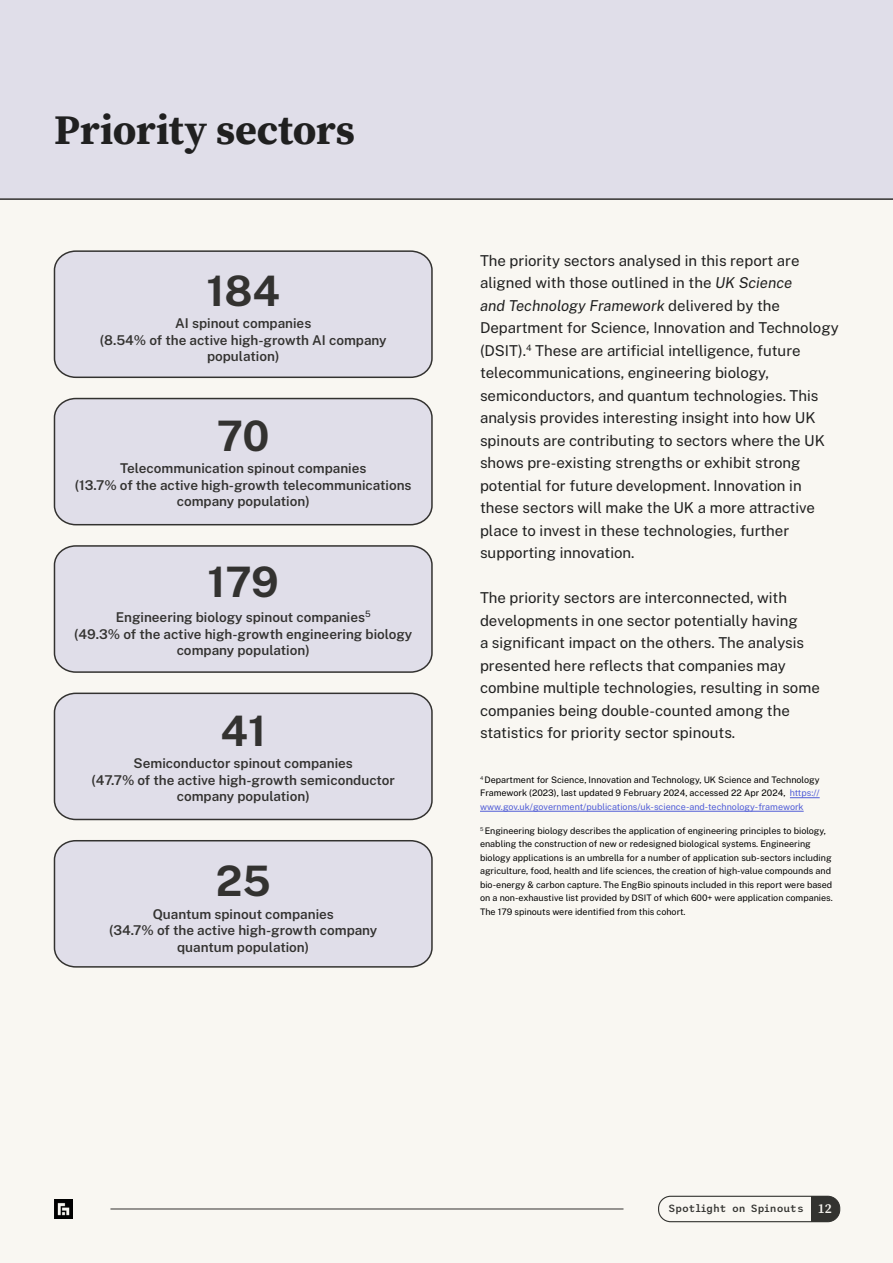
<style>
.page{position:relative;width:893px;height:1263px;background:#f9f7f2}
.page>*{position:absolute;margin:0;border:0;box-sizing:border-box;transform-origin:0 0}
.t1{font:700 42px "Source Serif Pro";letter-spacing:-.005em;color:#202020}
.t2{font:700 42px "Public Sans";color:#333230}
.t3{font:15px/22.5px "Public Sans";color:#202020}
.t4{font:600 13.5px/16.5px "Public Sans";color:#333230;text-align:center}
.t5{font:500 10.5px "Trispace";color:#333330}
.t6{font:9px/13.5px "Public Sans";color:#000;text-align:justify}
.s1{font-style:italic}
.s2{color:#4f5cd6}
.s3{font-family:"Source Serif Pro";font-weight:600;font-size:13.5px;color:#f9f7f2}
</style>
<div class="page">
<img style="left:54px;top:1199px;width:19px;height:19px">
<div style="left:658px;top:1196px;width:182px;height:26px;border:1px solid #333330;border-radius:12px"></div>
<svg style="left:828px;top:1196px;width:12px;height:26px"></svg>
<div style="left:812px;top:1196px;width:16px;height:26px;background:#333330"></div>
<hr style="left:110px;top:1209px;width:513px;height:1px;background:#333230">
<div style="left:0;top:0;width:893px;height:200px;background:#e0dee9"></div>
<div style="left:53px;top:250px;width:380px;height:129px;background:#e0dee9"></div>
<div style="left:53px;top:397px;width:380px;height:129px;background:#e0dee9"></div>
<div style="left:53px;top:545px;width:380px;height:128px;background:#e0dee9"></div>
<div style="left:53px;top:692px;width:380px;height:129px;background:#e0dee9"></div>
<div style="left:53px;top:840px;width:380px;height:128px;background:#e0dee9"></div>
<hr style="left:790px;top:797px;width:30px;height:1px;background:#4f5cd6">
<hr style="left:480px;top:811px;width:324px;height:1px;background:#4f5cd6">
<h3 class="t1" style="left:54px;top:101px;width:302px">Priority sectors</h3>
<p class="t2" style="left:206px;top:259px;width:75px">184</p>
<p class="t4" style="left:100px;top:314px;width:288px">AI spinout companies<br>(8.54% of the active high-growth AI company population)</p>
<p class="t2" style="left:217px;top:405px;width:54px">70</p>
<p class="t4" style="left:75px;top:459px;width:338px">Telecommunication spinout companies<br>(13.7% of the active high-growth telecommunications company population)</p>
<p class="t2" style="left:207px;top:551px;width:73px">179</p>
<p class="t4" style="left:74px;top:608px;width:340px">Engineering biology spinout companies<sup>5<br></sup>(49.3% of the active high-growth engineering biology company population)</p>
<p class="t2" style="left:220px;top:699px;width:47px">41</p>
<p class="t4" style="left:92px;top:754px;width:305px">Semiconductor spinout companies<br>(47.7% of the active high-growth semiconductor company population)</p>
<p class="t2" style="left:216px;top:850px;width:57px">25</p>
<p class="t4" style="left:109px;top:905px;width:270px">Quantum spinout companies<br>(34.7% of the active high-growth company quantum population)</p>
<p class="t3" style="left:480px;top:248px;width:360px">The priority sectors analysed in this report are aligned with those outlined in the <span class="s1">UK Science<br>and Technology Framework</span> delivered by the Department for Science, Innovation and Technology (DSIT).<sup>4</sup> These are artificial intelligence, future telecommunications, engineering biology, semiconductors, and quantum technologies. This analysis provides interesting insight into how UK spinouts are contributing to sectors where the UK shows pre-existing strengths or exhibit strong potential for future development. Innovation in these sectors will make the UK a more attractive place to invest in these technologies, further supporting innovation.</p>
<p class="t3" style="left:480px;top:586px;width:341px">The priority sectors are interconnected, with developments in one sector potentially having<br>a significant impact on the others. The analysis presented here reflects that companies may combine multiple technologies, resulting in some companies being double-counted among the statistics for priority sector spinouts.</p>
<p class="t6" style="left:480px;top:772px;width:341px"><sup>4</sup> Department for Science, Innovation and Technology, UK Science and Technology Framework (2023), last updated 9 February 2024, accessed 22 Apr 2024, <span class="s2">https:// www.gov.uk/government/publications/uk-science-and-technology-framework</span></p>
<p class="t6" style="left:480px;top:823px;width:354px;text-align:left"><sup>5</sup> Engineering biology describes the application of engineering principles to biology, enabling the construction of new or redesigned biological systems. Engineering biology applications is an umbrella for a number of application sub-sectors including agriculture, food, health and life sciences, the creation of high-value compounds and bio-energy &amp; carbon capture. The EngBio spinouts included in this report were based on a non-exhaustive list provided by DSIT of which 600+ were application companies.<br>The 179 spinouts were identified from this cohort.</p>
<p class="t5" style="left:668px;top:1200px;width:165px">Spotlight on Spinouts <span class="s3">12</span></p>
</div>
